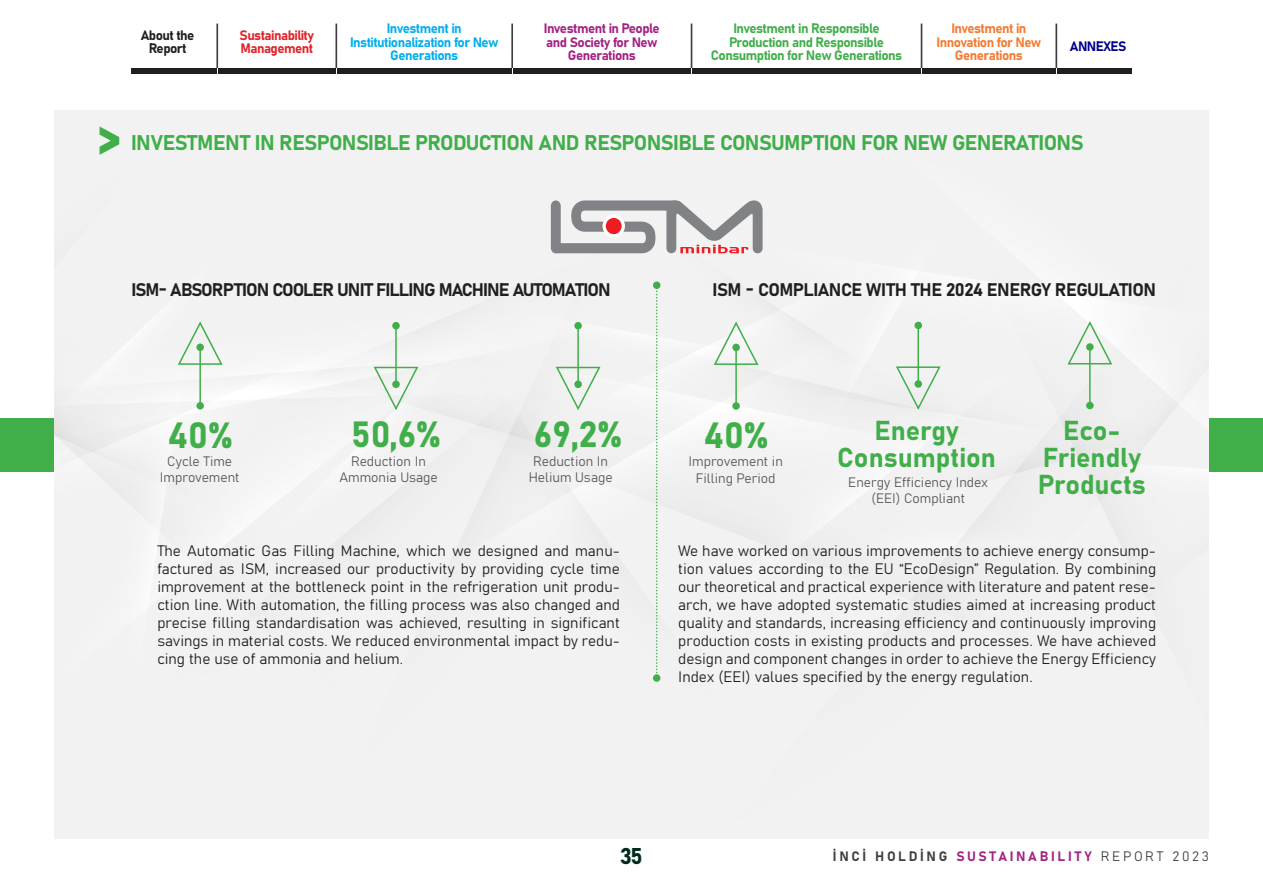
<style>
.page{position:relative;width:1263px;height:893px;background:#fff}
.page>*{position:absolute;margin:0;border:0;box-sizing:border-box;transform-origin:0 0}
.t1{font:36px "Bahnschrift";color:#40ae49}
.t2{font:27px/27px "Bahnschrift";color:#40ae49}
.t3{font:22.5px "Bahnschrift";color:#002c1c}
.t4{font:21px "Bahnschrift";letter-spacing:-.025em;color:#40ae49}
.t5{font:18px "Bahnschrift";letter-spacing:-.045em;color:#231f20}
.t6{font:18px "Bahnschrift";letter-spacing:-.025em;color:#231f20}
.t7{font:15px/18px "Bahnschrift";color:#231f20;text-align:justify}
.t8{font:13.5px/16.2px "Bahnschrift";color:#57585a;text-align:center}
.t9{font:13.5px/13.5px "Bahnschrift";letter-spacing:-.04em;color:#40ae49;text-align:center}
.t10{font:13.5px/13.5px "Bahnschrift";letter-spacing:-.04em;color:#00aeef;text-align:center}
.t11{font:13.5px/13.5px "Bahnschrift";letter-spacing:-.04em;color:#a32182;text-align:center}
.t12{font:13.5px/13.5px "Bahnschrift";letter-spacing:-.04em;color:#f47b32;text-align:center}
.t13{font:13.5px "Bahnschrift";letter-spacing:.2em;color:#413d3d}
.t14{font:13.5px/13.5px "Bahnschrift";letter-spacing:-.04em;color:#e12227}
.t15{font:13.5px/13.5px "Bahnschrift";letter-spacing:-.04em;color:#211e1f;text-align:center}
.t16{font:13.5px "Bahnschrift";letter-spacing:-.04em;color:#00008b}
.s1{color:#a32182}
</style>
<div class="page">
<hr style="left:216px;top:24px;width:2px;height:44px;background:#413d3d">
<div style="left:131px;top:68px;width:85px;height:6px;background:#211e1f"></div>
<hr style="left:335px;top:24px;width:2px;height:44px;background:#413d3d">
<hr style="left:511px;top:24px;width:2px;height:44px;background:#413d3d">
<hr style="left:691px;top:24px;width:1px;height:44px;background:#413d3d">
<hr style="left:921px;top:24px;width:1px;height:44px;background:#413d3d">
<hr style="left:1055px;top:24px;width:2px;height:44px;background:#413d3d">
<div style="left:218px;top:68px;width:117px;height:6px;background:#211e1f"></div>
<div style="left:337px;top:68px;width:174px;height:6px;background:#211e1f"></div>
<div style="left:513px;top:68px;width:178px;height:6px;background:#211e1f"></div>
<div style="left:692px;top:68px;width:229px;height:6px;background:#211e1f"></div>
<div style="left:922px;top:68px;width:133px;height:6px;background:#211e1f"></div>
<div style="left:1057px;top:68px;width:74px;height:6px;background:#211e1f"></div>
<div style="left:0;top:419px;width:1263px;height:53px;background:#40ae49"></div>
<div style="left:54px;top:111px;width:1155px;height:728px;background:#f2f2f2"></div>
<svg style="left:100px;top:126px;width:19px;height:29px"></svg>
<svg style="left:178px;top:321px;width:45px;height:44px"></svg>
<hr style="left:199px;top:347px;width:2px;height:59px;background:#40ae49">
<div style="left:196px;top:343px;width:8px;height:8px;background:#40ae49;border-radius:50%"></div>
<div style="left:196px;top:402px;width:8px;height:8px;background:#40ae49;border-radius:50%"></div>
<svg style="left:373px;top:366px;width:46px;height:44px"></svg>
<hr style="left:395px;top:326px;width:2px;height:58px;background:#40ae49">
<div style="left:392px;top:380px;width:8px;height:8px;background:#40ae49;border-radius:50%"></div>
<div style="left:392px;top:322px;width:8px;height:7px;background:#40ae49;border-radius:50%"></div>
<svg style="left:555px;top:366px;width:46px;height:44px"></svg>
<hr style="left:577px;top:326px;width:2px;height:58px;background:#40ae49">
<div style="left:574px;top:380px;width:8px;height:8px;background:#40ae49;border-radius:50%"></div>
<div style="left:574px;top:322px;width:8px;height:7px;background:#40ae49;border-radius:50%"></div>
<svg style="left:712px;top:321px;width:47px;height:44px"></svg>
<hr style="left:735px;top:347px;width:2px;height:59px;background:#40ae49">
<div style="left:732px;top:344px;width:8px;height:7px;background:#40ae49;border-radius:50%"></div>
<div style="left:732px;top:402px;width:8px;height:8px;background:#40ae49;border-radius:50%"></div>
<svg style="left:895px;top:366px;width:46px;height:44px"></svg>
<hr style="left:917px;top:325px;width:2px;height:59px;background:#40ae49">
<div style="left:914px;top:380px;width:8px;height:8px;background:#40ae49;border-radius:50%"></div>
<div style="left:914px;top:322px;width:8px;height:7px;background:#40ae49;border-radius:50%"></div>
<svg style="left:1067px;top:321px;width:46px;height:44px"></svg>
<hr style="left:1089px;top:347px;width:2px;height:58px;background:#40ae49">
<div style="left:1086px;top:343px;width:8px;height:8px;background:#40ae49;border-radius:50%"></div>
<div style="left:1086px;top:402px;width:8px;height:7px;background:#40ae49;border-radius:50%"></div>
<svg style="left:656px;top:290px;width:2px;height:384px"></svg>
<div style="left:653px;top:281px;width:7px;height:8px;background:#40ae49;border-radius:50%"></div>
<div style="left:653px;top:674px;width:7px;height:8px;background:#40ae49;border-radius:50%"></div>
<svg style="left:551px;top:200px;width:212px;height:53px"></svg>
<p class="t10" style="left:350px;top:21px;width:150px">Investment in<br>Institutionalization for New<br>Generations</p>
<p class="t9" style="left:711px;top:21px;width:193px">Investment in Responsible<br>Production and Responsible<br>Consumption for New Generations</p>
<p class="t11" style="left:544px;top:21px;width:117px">Investment in People and Society for New<br>Generations</p>
<p class="t12" style="left:937px;top:21px;width:106px">Investment in<br>Innovation for New<br>Generations</p>
<p class="t15" style="left:141px;top:27px;width:55px">About the<br>Report</p>
<p class="t14" style="left:240px;top:27px;width:76px">Sustainability<br>Management</p>
<p class="t16" style="left:1070px;top:36px;width:58px">ANNEXES</p>
<p class="t4" style="left:131px;top:126px;width:954px">INVESTMENT IN RESPONSIBLE PRODUCTION AND RESPONSIBLE CONSUMPTION FOR NEW GENERATIONS</p>
<p class="t5" style="left:131px;top:276px;width:481px">ISM- ABSORPTION COOLER UNIT FILLING MACHINE AUTOMATION</p>
<p class="t6" style="left:712px;top:276px;width:445px">ISM - COMPLIANCE WITH THE 2024 ENERGY REGULATION</p>
<p class="t1" style="left:168px;top:407px;width:67px">40%</p>
<p class="t8" style="left:167px;top:452px;width:66px">Cycle Time</p>
<p class="t8" style="left:160px;top:469px;width:81px">Improvement</p>
<p class="t1" style="left:351px;top:407px;width:91px">50,6%</p>
<p class="t8" style="left:351px;top:452px;width:76px">Reduction In</p>
<p class="t8" style="left:339px;top:469px;width:100px">Ammonia Usage</p>
<p class="t1" style="left:534px;top:407px;width:90px">69,2%</p>
<p class="t8" style="left:533px;top:452px;width:76px">Reduction In</p>
<p class="t8" style="left:529px;top:469px;width:85px">Helium Usage</p>
<p class="t1" style="left:703px;top:408px;width:67px">40%</p>
<p class="t8" style="left:688px;top:453px;width:96px">Improvement in</p>
<p class="t8" style="left:696px;top:469px;width:81px">Filling Period</p>
<p class="t2" style="left:874px;top:415px;width:86px">Energy</p>
<p class="t2" style="left:837px;top:442px;width:160px">Consumption</p>
<p class="t8" style="left:848px;top:473px;width:141px">Energy Efficiency Index (EEI) Compliant</p>
<p class="t2" style="left:1063px;top:415px;width:59px">Eco-</p>
<p class="t2" style="left:1038px;top:442px;width:109px">Friendly<br>Products</p>
<p class="t7" style="left:157px;top:540px;width:464px">The Automatic Gas Filling Machine, which we designed and manu&shy;factured as ISM, increased our productivity by providing cycle time improvement at the bottleneck point in the refrigeration unit produ&shy;ction line. With automation, the filling process was also changed and precise filling standardisation was achieved, resulting in significant savings in material costs. We reduced environmental impact by redu&shy;cing the use of ammonia and helium.</p>
<p class="t7" style="left:678px;top:540px;width:479px">We have worked on various improvements to achieve energy consump&shy;tion values according to the EU “EcoDesign” Regulation. By combining our theoretical and practical experience with literature and patent rese&shy;arch, we have adopted systematic studies aimed at increasing product quality and standards, increasing efficiency and continuously improving production costs in existing products and processes. We have achieved design and component changes in order to achieve the Energy Efficiency Index (EEI) values specified by the energy regulation.</p>
<p class="t3" style="left:620px;top:839px;width:24px">35</p>
<p class="t13" style="left:833px;top:846px;width:378px">İNCİ HOLDİNG <span class="s1">SUSTAINABILITY</span> REPORT 2023</p>
</div>
